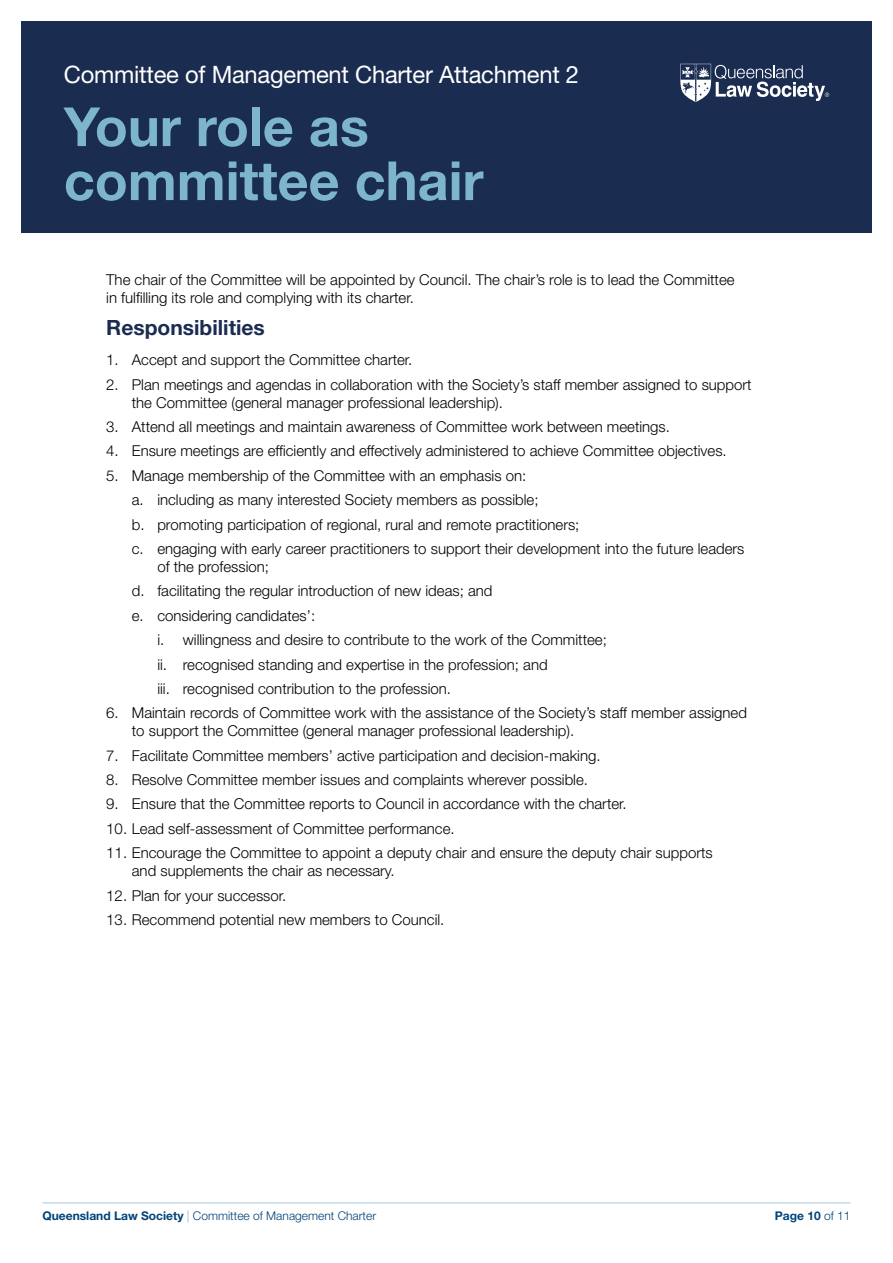
<style>
.page{position:relative;width:893px;height:1263px;background:#fff}
.page>*{position:absolute;margin:0;border:0;box-sizing:border-box;transform-origin:0 0}
.t1{font:700 54px/54px "Helvetica Neue LT Std";color:#7db5cd}
.t2{font:24px "Helvetica Neue LT Std";letter-spacing:-.01em;color:#fff}
.t3{font:700 21px "Helvetica Neue LT Std";color:#1a2c50}
.t4{font:300 15px/24.3px "Helvetica Neue LT Std";color:#000}
.t5{font:300 12px "Helvetica Neue LT Std";color:#004379}
.t6{font:700 12px "Helvetica Neue LT Std";color:#004379}
.s1{font-weight:700}
.s2{color:#7db5cd}
.s3{font-weight:300}
</style>
<div class="page">
<hr style="left:43px;top:1202px;width:646px;height:1px;background:#a9cadc">
<hr style="left:689px;top:1202px;width:161px;height:1px;background:#a9cadc">
<div style="left:21px;top:21px;width:851px;height:212px;background:#1a2c50"></div>
<svg style="left:680px;top:63px;width:150px;height:39px"></svg>
<h2 class="t2" style="left:64px;top:60px;width:517px">Committee of Management Charter Attachment 2</h2>
<h1 class="t1" style="left:64px;top:99px;width:421px">Your role as committee chair</h1>
<p class="t4" style="left:106px;top:270px;width:630px;line-height:18px">The chair of the Committee will be appointed by Council. The chair’s role is to lead the Committee in fulfilling its role and complying with its charter.</p>
<h3 class="t3" style="left:106px;top:314px;width:160px">Responsibilities</h3>
<p class="t4" style="left:106px;top:347px;width:308px">1. Accept and support the Committee charter.</p>
<p class="t4" style="left:132px;top:375px;width:621px;line-height:18px;text-indent:-26px">2. Plan meetings and agendas in collaboration with the Society’s staff member assigned to support the Committee (general manager professional leadership).</p>
<p class="t4" style="left:106px;top:414px;width:565px">3. Attend all meetings and maintain awareness of Committee work between meetings.</p>
<p class="t4" style="left:106px;top:439px;width:622px">4. Ensure meetings are efficiently and effectively administered to achieve Committee objectives.</p>
<p class="t4" style="left:132px;top:463px;width:614px;text-indent:-26px">5. Manage membership of the Committee with an emphasis on:<br>a. including as many interested Society members as possible;<br>b. promoting participation of regional, rural and remote practitioners;<br>c. engaging with early career practitioners to support their development into the future leaders</p>
<p class="t4" style="left:132px;top:554px;width:362px;text-indent:26px">of the profession;<br>d. facilitating the regular introduction of new ideas; and e. considering candidates’:</p>
<p class="t4" style="left:157px;top:627px;width:451px">i. willingness and desire to contribute to the work of the Committee; ii. recognised standing and expertise in the profession; and<br>iii. recognised contribution to the profession.</p>
<p class="t4" style="left:132px;top:704px;width:617px;line-height:18px;text-indent:-26px">6. Maintain records of Committee work with the assistance of the Society’s staff member assigned to support the Committee (general manager professional leadership).</p>
<p class="t4" style="left:106px;top:743px;width:496px">7. Facilitate Committee members’ active participation and decision-making.</p>
<p class="t4" style="left:106px;top:767px;width:483px">8. Resolve Committee member issues and complaints wherever possible.</p>
<p class="t4" style="left:106px;top:791px;width:522px">9. Ensure that the Committee reports to Council in accordance with the charter.</p>
<p class="t4" style="left:106px;top:816px;width:350px">10. Lead self-assessment of Committee performance.</p>
<p class="t4" style="left:132px;top:843px;width:582px;line-height:18px;text-indent:-26px">11. Encourage the Committee to appoint a deputy chair and ensure the deputy chair supports and supplements the chair as necessary.</p>
<p class="t4" style="left:106px;top:883px;width:182px">12. Plan for your successor.</p>
<p class="t4" style="left:106px;top:907px;width:340px">13. Recommend potential new members to Council.</p>
<p class="t5" style="left:43px;top:1208px;width:335px"><span class="s1">Queensland Law Society</span> <span class="s2">|</span> Committee of Management Charter</p>
<p class="t6" style="left:775px;top:1208px;width:77px">Page 10 <span class="s3">of 11</span></p>
</div>
